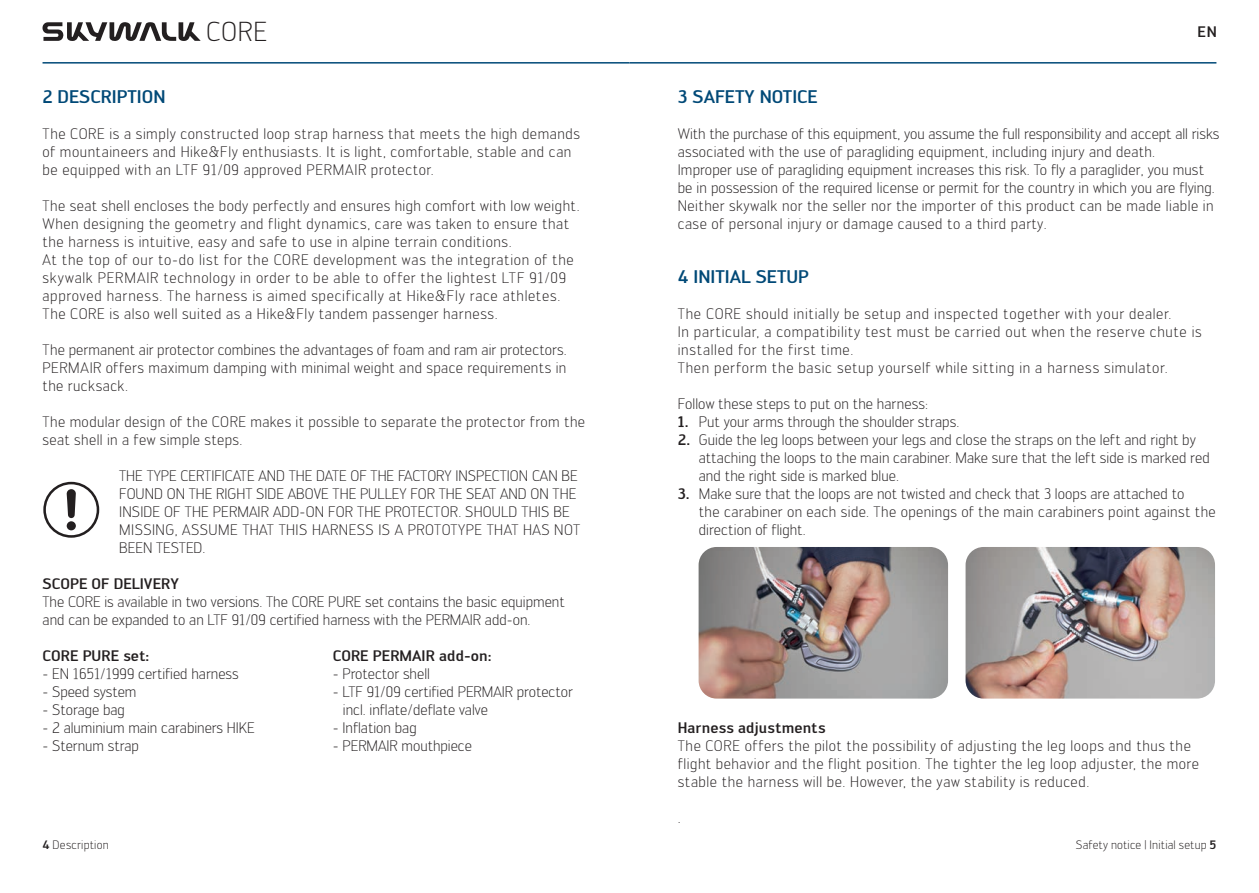
<style>
.page{position:relative;width:1259px;height:893px;background:#fff}
.page>*{position:absolute;margin:0;border:0;box-sizing:border-box;transform-origin:0 0}
.t1{font:300 27px "Engel";color:#231f20}
.t2{font:500 18px "Engel";color:#004977}
.t3{font:300 15px/18px "Engel";letter-spacing:.025em;color:#231f20}
.t4{font:300 15px/18px "Engel";color:#231f20}
.t5{font:300 15px/18px "Engel";letter-spacing:.005em;color:#231f20}
.t6{font:300 15px/18px "Engel";letter-spacing:.045em;color:#231f20}
.t7{font:500 15px "Engel";color:#231f20}
.t8{font:300 12px "Engel";letter-spacing:.015em;color:#231f20}
.s1{font-weight:500}
</style>
<div class="page">
<hr style="left:43px;top:62px;width:586px;height:2px;background:#004977">
<hr style="left:629px;top:62px;width:587px;height:2px;background:#004977">
<svg style="left:43px;top:22px;width:158px;height:19px"></svg>
<svg style="left:67px;top:489px;width:9px;height:29px"></svg>
<div style="left:67px;top:521px;width:9px;height:9px;background:#231f20;border-radius:50%"></div>
<div style="left:43px;top:482px;width:56px;height:56px;border:3px solid #231f20;border-radius:50%"></div>
<img style="left:698px;top:547px;width:250px;height:152px">
<img style="left:965px;top:547px;width:250px;height:152px">
<h1 class="t1" style="left:206px;top:16px;width:62px">CORE</h1>
<p class="t7" style="left:1197px;top:23px;width:21px">EN</p>
<p class="t2" style="left:43px;top:86px;width:125px">2 DESCRIPTION</p>
<p class="t3" style="left:43px;top:125px;width:539px">The CORE is a simply constructed loop strap harness that meets the high demands of mountaineers and Hike&amp;Fly enthusiasts. It is light, comfortable, stable and can be equipped with an LTF 91/09 approved PERMAIR protector.</p>
<p class="t3" style="left:43px;top:197px;width:538px">The seat shell encloses the body perfectly and ensures high comfort with low weight.<br>When designing the geometry and flight dynamics, care was taken to ensure that the harness is intuitive, easy and safe to use in alpine terrain conditions.<br>At the top of our to-do list for the CORE development was the integration of the skywalk PERMAIR technology in order to be able to offer the lightest LTF 91/09 approved harness. The harness is aimed specifically at Hike&amp;Fly race athletes.<br>The CORE is also well suited as a Hike&amp;Fly tandem passenger harness.</p>
<p class="t3" style="left:43px;top:341px;width:526px;text-align:justify">The permanent air protector combines the advantages of foam and ram air protectors.<br>PERMAIR offers maximum damping with minimal weight and space requirements in the rucksack.</p>
<p class="t3" style="left:43px;top:413px;width:544px">The modular design of the CORE makes it possible to separate the protector from the seat shell in a few simple steps.</p>
<p class="t4" style="left:119px;top:467px;width:462px">THE TYPE CERTIFICATE AND THE DATE OF THE FACTORY INSPECTION CAN BE FOUND ON THE RIGHT SIDE ABOVE THE PULLEY FOR THE SEAT AND ON THE INSIDE OF THE PERMAIR ADD-ON FOR THE PROTECTOR. SHOULD THIS BE MISSING, ASSUME THAT THIS HARNESS IS A PROTOTYPE THAT HAS NOT BEEN TESTED.</p>
<p class="t7" style="left:43px;top:575px;width:138px">SCOPE OF DELIVERY</p>
<p class="t4" style="left:43px;top:593px;width:524px">The CORE is available in two versions. The CORE PURE set contains the basic equipment and can be expanded to an LTF 91/09 certified harness with the PERMAIR add-on.</p>
<p class="t7" style="left:43px;top:647px;width:108px">CORE PURE set:</p>
<p class="t4" style="left:43px;top:665px;width:198px">- EN 1651/1999 certified harness</p>
<p class="t4" style="left:43px;top:683px;width:95px">- Speed system</p>
<p class="t4" style="left:43px;top:701px;width:84px">- Storage bag</p>
<p class="t4" style="left:43px;top:719px;width:214px">- 2 aluminium main carabiners HIKE</p>
<p class="t4" style="left:43px;top:737px;width:98px">- Sternum strap</p>
<p class="t7" style="left:333px;top:647px;width:160px">CORE PERMAIR add-on:</p>
<p class="t4" style="left:333px;top:665px;width:99px">- Protector shell</p>
<p class="t4" style="left:343px;top:683px;width:231px;text-indent:-10px">- LTF 91/09 certified PERMAIR protector incl. inflate/deflate valve</p>
<p class="t4" style="left:333px;top:719px;width:85px">- Inflation bag</p>
<p class="t4" style="left:333px;top:737px;width:141px">- PERMAIR mouthpiece</p>
<p class="t8" style="left:43px;top:838px;width:68px"><span class="s1">4</span> Description</p>
<p class="t2" style="left:678px;top:86px;width:141px">3 SAFETY NOTICE</p>
<p class="t3" style="left:678px;top:125px;width:543px">With the purchase of this equipment, you assume the full responsibility and accept all risks associated with the use of paragliding equipment, including injury and death.<br>Improper use of paragliding equipment increases this risk. To fly a paraglider, you must be in possession of the required license or permit for the country in which you are flying.<br>Neither skywalk nor the seller nor the importer of this product can be made liable in case of personal injury or damage caused to a third party.</p>
<p class="t2" style="left:678px;top:266px;width:133px">4 INITIAL SETUP</p>
<p class="t6" style="left:678px;top:305px;width:525px">The CORE should initially be setup and inspected together with your dealer.<br>In particular, a compatibility test must be carried out when the reserve chute is installed for the first time.<br>Then perform the basic setup yourself while sitting in a harness simulator.</p>
<p class="t5" style="left:678px;top:395px;width:252px">Follow these steps to put on the harness:</p>
<p class="t5" style="left:678px;top:413px;width:283px"><span class="s1">1.</span> Put your arms through the shoulder straps.</p>
<p class="t5" style="left:699px;top:431px;width:512px;text-indent:-21px"><span class="s1">2.</span> Guide the leg loops between your legs and close the straps on the left and right by attaching the loops to the main carabiner. Make sure that the left side is marked red and the right side is marked blue.</p>
<p class="t3" style="left:699px;top:485px;width:518px;text-indent:-21px"><span class="s1">3.</span> Make sure that the loops are not twisted and check that 3 loops are attached to<br>the carabiner on each side. The openings of the main carabiners point against the direction of flight.</p>
<p class="t7" style="left:678px;top:719px;width:149px">Harness adjustments</p>
<p class="t3" style="left:678px;top:737px;width:523px">The CORE offers the pilot the possibility of adjusting the leg loops and thus the flight behavior and the flight position. The tighter the leg loop adjuster, the more stable the harness will be. However, the yaw stability is reduced.</p>
<p class="t3" style="left:678px;top:809px;width:4px">.</p>
<p class="t8" style="left:1075px;top:838px;width:142px">Safety notice | Initial setup <span class="s1">5</span></p>
</div>
